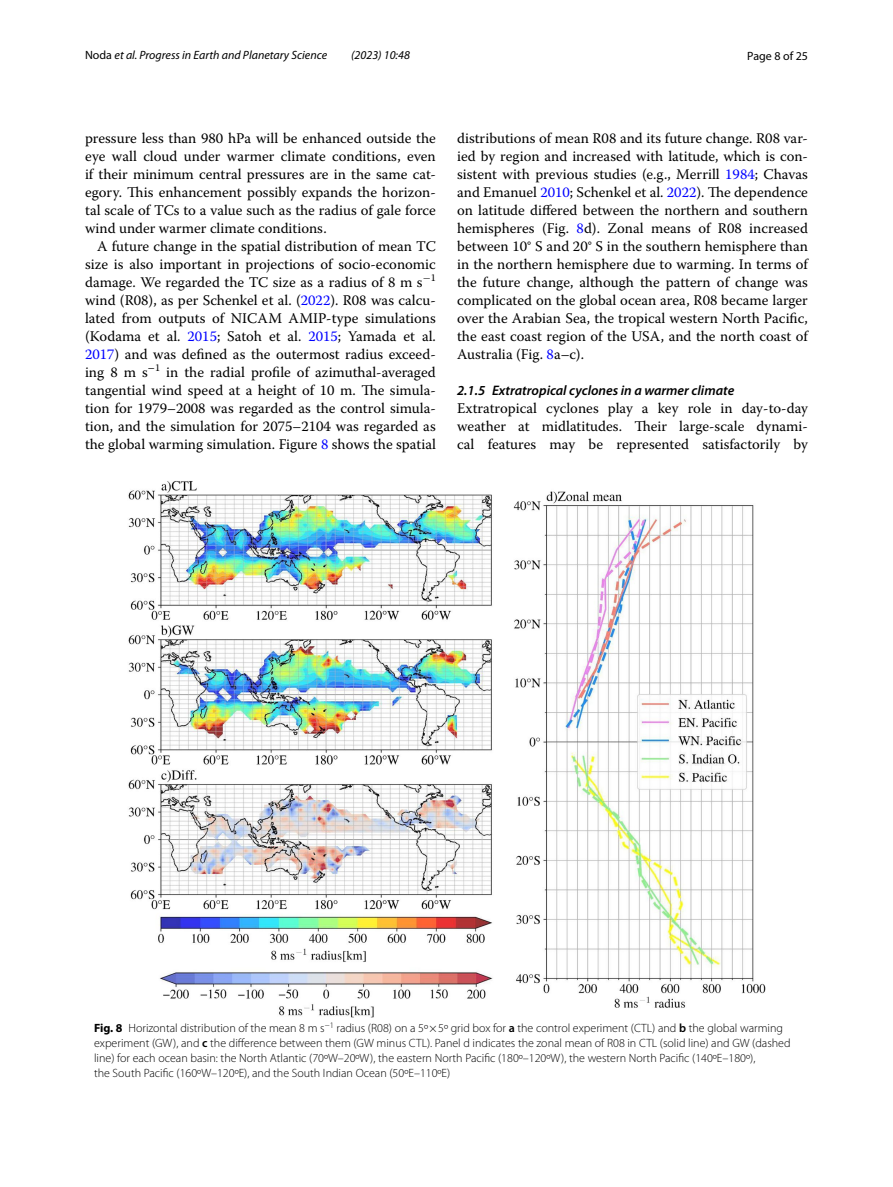
<style>
.page{position:relative;width:893px;height:1187px;background:#fff}
.page>*{position:absolute;margin:0;border:0;box-sizing:border-box;transform-origin:0 0}
.t1{font:14.7px/18px "Warnock Pro";color:#000;text-align:justify}
.t2{font:italic 600 13.8px "Myriad Pro";color:#000}
.t3{font:300 12px/15px "Myriad Pro";color:#000}
.t4{font:italic 12px "Myriad Pro";color:#000}
.t5{font:12px "Myriad Pro";color:#000}
.s1{font-style:normal}
.s2{color:#00f}
.s3{font-weight:700}
.s4{font-weight:600}
</style>
<div class="page">
<img style="left:128px;top:480px;width:637px;height:537px">
<p class="t4" style="left:85px;top:48px;width:244px"><span class="s1">Noda</span> et al. Progress in Earth and Planetary Science</p>
<p class="t4" style="left:351px;top:48px;width:60px">(2023) 10:48</p>
<p class="t5" style="left:747px;top:48px;width:62px">Page 8 of 25</p>
<p class="t1" style="left:85px;top:128px;width:352px">pressure less than 980 hPa will be enhanced outside the eye wall cloud under warmer climate conditions, even if their minimum central pressures are in the same cat&shy;egory. This enhancement possibly expands the horizon&shy;tal scale of TCs to a value such as the radius of gale force wind under warmer climate conditions.</p>
<p class="t1" style="left:85px;top:236px;width:352px;text-indent:12px">A future change in the spatial distribution of mean TC size is also important in projections of socio-economic damage. We regarded the TC size as a radius of 8 m s<sup>−</sup><sup>1 </sup>wind (R08), as per Schenkel et al. (<span class="s2">2022</span>). R08 was calcu&shy;lated from outputs of NICAM AMIP-type simulations (Kodama et al. <span class="s2">2015</span>; Satoh et al. <span class="s2">2015</span>; Yamada et al.<br><span class="s2">2017</span>) and was defined as the outermost radius exceed&shy;ing 8 m s<sup>−</sup><sup>1</sup> in the radial profile of azimuthal-averaged tangential wind speed at a height of 10 m. The simula&shy;tion for 1979–2008 was regarded as the control simula&shy;tion, and the simulation for 2075–2104 was regarded as the global warming simulation. Figure <span class="s2">8</span> shows the spatial</p>
<p class="t1" style="left:457px;top:128px;width:352px">distributions of mean R08 and its future change. R08 var&shy;ied by region and increased with latitude, which is con&shy;sistent with previous studies (e.g., Merrill <span class="s2">1984</span>; Chavas and Emanuel <span class="s2">2010</span>; Schenkel et al. <span class="s2">2022</span>). The dependence on latitude differed between the northern and southern hemispheres (Fig. <span class="s2">8</span>d). Zonal means of R08 increased between 10° S and 20° S in the southern hemisphere than in the northern hemisphere due to warming. In terms of the future change, although the pattern of change was complicated on the global ocean area, R08 became larger over the Arabian Sea, the tropical western North Pacific, the east coast region of the USA, and the north coast of Australia (Fig. <span class="s2">8</span>a–c).</p>
<p class="t2" style="left:457px;top:381px;width:279px">2.1.5 Extratropical cyclones in a warmer climate</p>
<p class="t1" style="left:457px;top:398px;width:352px">Extratropical cyclones play a key role in day-to-day weather at midlatitudes. Their large-scale dynami&shy;cal features may be represented satisfactorily by</p>
<p class="t3" style="left:94px;top:1020px;width:698px"><span class="s3">Fig. 8</span> Horizontal distribution of the mean 8 m -s<sup>−1</sup> radius (R08) on a 5º×5º grid box for <span class="s4">a</span> the control experiment (CTL) and <span class="s4">b</span> the global warming experiment (GW), and <span class="s4">c</span> the difference between them (GW minus CTL). Panel d indicates the zonal mean of R08 in CTL (solid line) and GW (dashed line) for each ocean basin: the North Atlantic (70ºW–20ºW), the eastern North Pacific (180º–120ºW), the western North Pacific (140ºE–180º),<br>the South Pacific (160ºW–120ºE), and the South Indian Ocean (50ºE–110ºE)</p>
</div>
